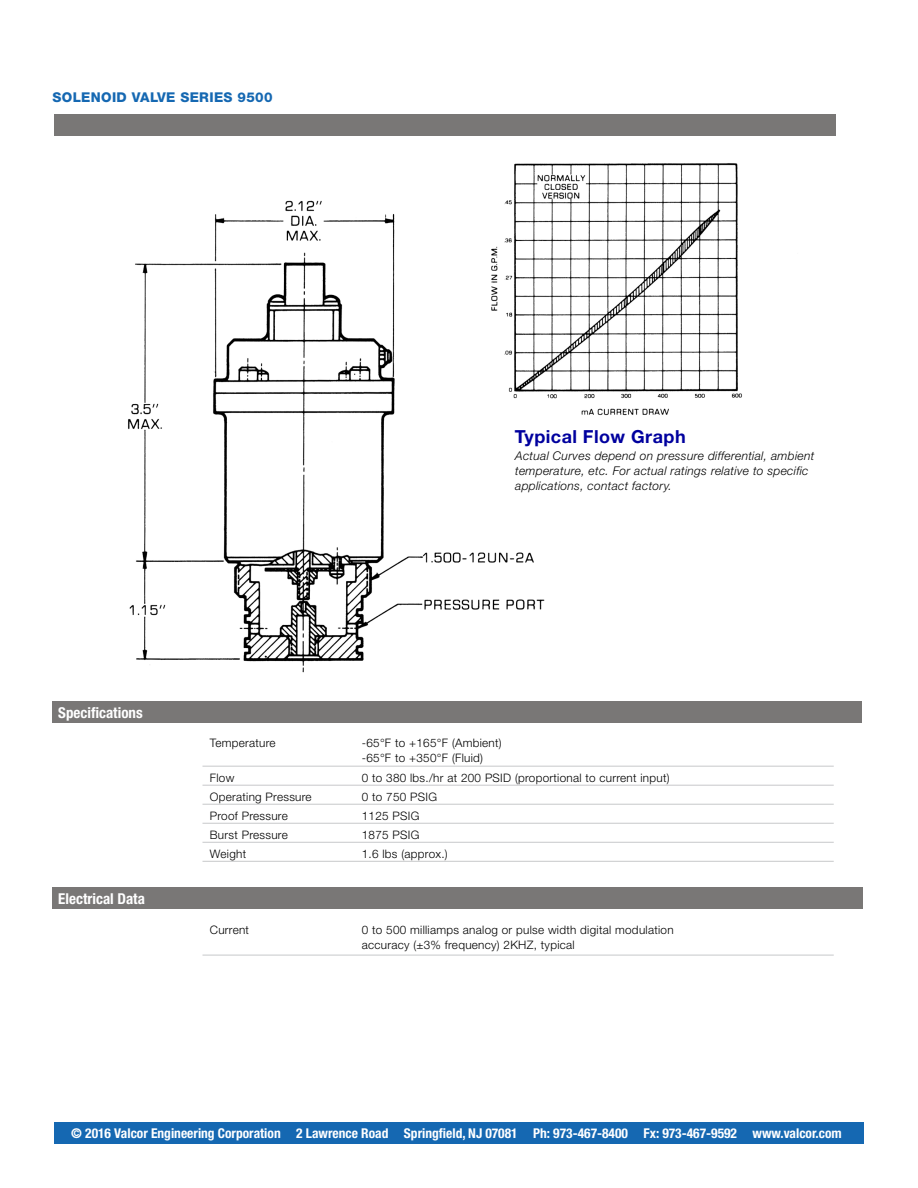
<style>
.page{position:relative;width:918px;height:1188px;background:#fff}
.page>*{position:absolute;margin:0;border:0;box-sizing:border-box;transform-origin:0 0}
.Operating_Pressure{font:700 18px "Helvetica Neue LT Std";letter-spacing:.025em;color:#00009e}
.Gray_Bar_HEADER{font:700 condensed 15px "Helvetica Neue LT Std";color:#fff}
.Page2_BLUE_HEADER{font:700 condensed 13.5px "Helvetica Neue LT Std";color:#fff}
.Page2_BLUE_HEADER-2{font:800 13.5px "Helvetica Neue LT Std";letter-spacing:.025em;color:#1568b2}
.Italic_Table_Text{font:italic 300 12px/15px "Helvetica Neue LT Std";letter-spacing:.025em;color:#000}
.Data_Header{font:300 11.7px "Helvetica Neue LT Std";letter-spacing:.025em;color:#000}
</style>
<div class="page">
<div style="left:52px;top:888px;width:810px;height:21px;background:#797776"></div>
<div style="left:52px;top:702px;width:810px;height:21px;background:#797776"></div>
<div style="left:54px;top:1123px;width:810px;height:21px;background:#1568b2"></div>
<div style="left:54px;top:114px;width:781px;height:21px;background:#797776"></div>
<img style="left:128px;top:163px;width:614px;height:510px">
<hr style="left:202px;top:766px;width:632px;height:1px;background:#c7c8ca">
<hr style="left:202px;top:804px;width:632px;height:1px;background:#c7c8ca">
<hr style="left:202px;top:785px;width:632px;height:1px;background:#c7c8ca">
<hr style="left:202px;top:823px;width:632px;height:1px;background:#c7c8ca">
<hr style="left:202px;top:842px;width:632px;height:1px;background:#c7c8ca">
<hr style="left:202px;top:861px;width:632px;height:1px;background:#c7c8ca">
<hr style="left:202px;top:955px;width:632px;height:1px;background:#c7c8ca">
<p class="Page2_BLUE_HEADER-2" style="left:52px;top:89px;width:222px">SOLENOID VALVE SERIES 9500</p>
<p class="Gray_Bar_HEADER" style="left:58px;top:703px;width:86px">Specifications</p>
<p class="Operating_Pressure" style="left:515px;top:426px;width:172px">Typical Flow Graph</p>
<p class="Italic_Table_Text" style="left:515px;top:448px;width:301px">Actual Curves depend on pressure differential, ambient temperature, etc. For actual ratings relative to specific applications, contact factory.</p>
<p class="Gray_Bar_HEADER" style="left:58px;top:889px;width:88px">Electrical Data</p>
<p class="Data_Header" style="left:210px;top:735px;width:67px">Temperature</p>
<p class="Data_Header" style="left:362px;top:735px;width:142px">-65°F to +165°F (Ambient)</p>
<p class="Data_Header" style="left:362px;top:750px;width:123px">-65°F to +350°F (Fluid)</p>
<p class="Data_Header" style="left:210px;top:789px;width:103px">Operating Pressure</p>
<p class="Data_Header" style="left:362px;top:789px;width:77px">0 to 750 PSIG</p>
<p class="Data_Header" style="left:210px;top:770px;width:26px">Flow</p>
<p class="Data_Header" style="left:362px;top:770px;width:309px">0 to 380 lbs./hr at 200 PSID (proportional to current input)</p>
<p class="Data_Header" style="left:210px;top:808px;width:79px">Proof Pressure</p>
<p class="Data_Header" style="left:362px;top:808px;width:59px">1125 PSIG</p>
<p class="Data_Header" style="left:210px;top:827px;width:79px">Burst Pressure</p>
<p class="Data_Header" style="left:362px;top:827px;width:59px">1875 PSIG</p>
<p class="Data_Header" style="left:210px;top:846px;width:38px">Weight</p>
<p class="Data_Header" style="left:362px;top:847px;width:87px">1.6 lbs (approx.)</p>
<p class="Data_Header" style="left:210px;top:922px;width:41px">Current</p>
<p class="Data_Header" style="left:362px;top:923px;width:313px">0 to 500 milliamps analog or pulse width digital modulation</p>
<p class="Data_Header" style="left:362px;top:938px;width:214px">accuracy (±3% frequency) 2KHZ, typical</p>
<p class="Page2_BLUE_HEADER" style="left:71px;top:1125px;width:772px">© 2016 Valcor Engineering Corporation 2 Lawrence Road Springfield, NJ 07081 Ph: 973-467-8400 Fx: 973-467-9592 www.valcor.com</p>
</div>
